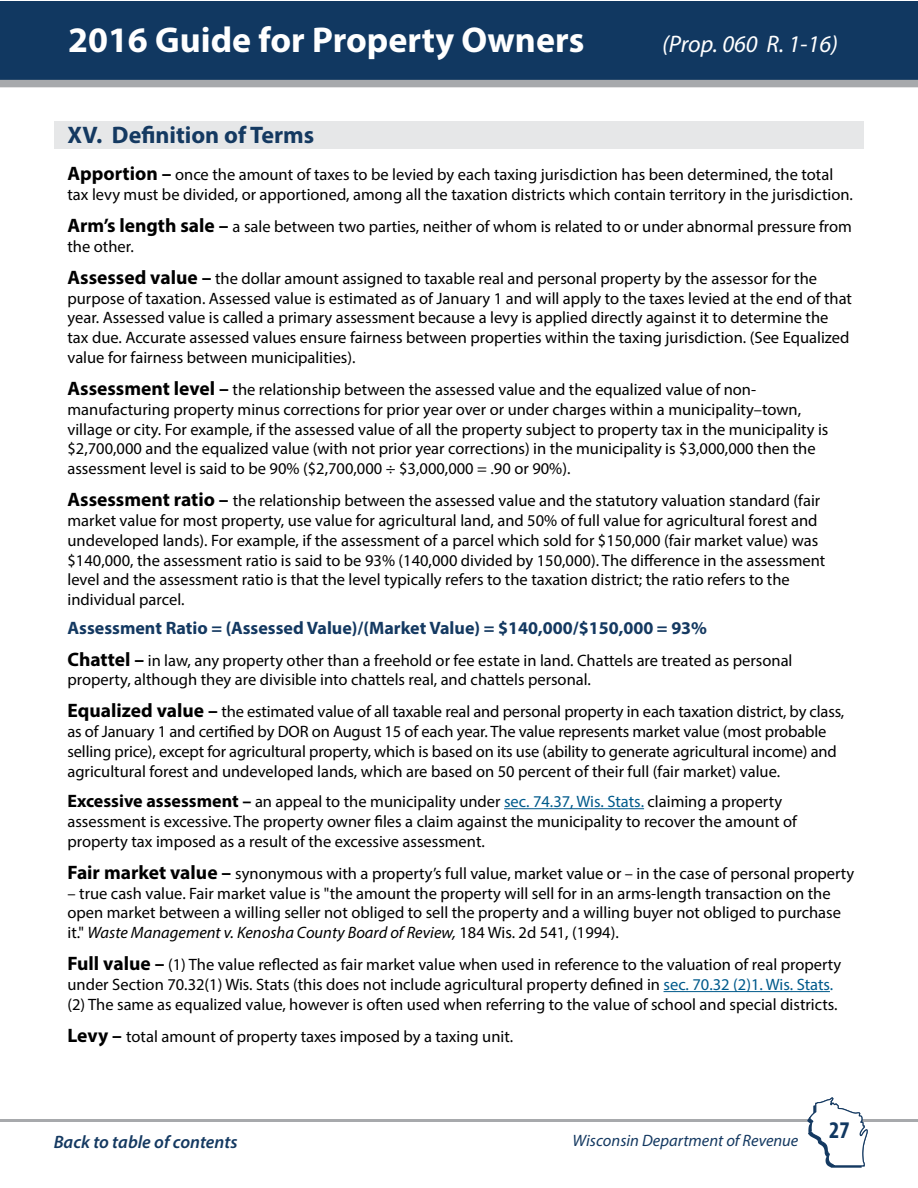
<style>
.page{position:relative;width:918px;height:1188px;background:#fff}
.page>*{position:absolute;margin:0;border:0;box-sizing:border-box;transform-origin:0 0}
.t1{font:700 36px "Myriad Pro";color:#fff}
.t2{font:700 24px "Myriad Pro";color:#143961}
.t3{font:italic 24px "Myriad Pro";color:#fff}
.t4{font:700 condensed 24px "Myriad Pro";color:#113861}
.t5{font:700 18px "Myriad Pro";color:#143961}
.t6{font:italic 600 18px "Myriad Pro";color:#143961}
.t7{font:16.5px/19.8px "Myriad Pro";color:#000}
.t8{font:italic 16.5px "Myriad Pro";color:#143961}
.s1{font-weight:700;font-size:19.5px}
.s2{font-weight:700;font-size:18px}
.s3{color:#005a8b}
.s4{font-style:italic}
</style>
<div class="page">
<div style="left:1px;top:1px;width:917px;height:86px;background:#113861"></div>
<div style="left:0;top:80px;width:918px;height:7px;background:#a7a9ac"></div>
<hr style="left:0;top:1119px;width:918px;height:3px;background:#a7a9ac">
<svg style="left:807px;top:1097px;width:61px;height:71px"></svg>
<div style="left:54px;top:121px;width:810px;height:28px;background:#e6e7e8"></div>
<hr style="left:504px;top:808px;width:140px;height:1px;background:#005a8b">
<hr style="left:664px;top:991px;width:166px;height:1px;background:#005a8b">
<h1 class="t1" style="left:68px;top:17px;width:518px">2016 Guide for Property Owners</h1>
<h2 class="t3" style="left:662px;top:29px;width:178px">(Prop. 060 R. 1-16)</h2>
<h2 class="t2" style="left:68px;top:119px;width:248px">XV. Definition of Terms</h2>
<p class="t7" style="left:67px;top:164px;width:787px"><span class="s1">Apportion –</span> once the amount of taxes to be levied by each taxing jurisdiction has been determined, the total tax levy must be divided, or apportioned, among all the taxation districts which contain territory in the jurisdiction.</p>
<p class="t7" style="left:68px;top:216px;width:786px"><span class="s1">Arm’s length sale –</span> a sale between two parties, neither of whom is related to or under abnormal pressure from the other.</p>
<p class="t7" style="left:68px;top:268px;width:786px"><span class="s1">Assessed value –</span> the dollar amount assigned to taxable real and personal property by the assessor for the purpose of taxation. Assessed value is estimated as of January 1 and will apply to the taxes levied at the end of that year. Assessed value is called a primary assessment because a levy is applied directly against it to determine the tax due. Accurate assessed values ensure fairness between properties within the taxing jurisdiction. (See Equalized value for fairness between municipalities).</p>
<p class="t7" style="left:67px;top:379px;width:762px"><span class="s1">Assessment level –</span> the relationship between the assessed value and the equalized value of non&shy;manufacturing property minus corrections for prior year over or under charges within a municipality–town, village or city. For example, if the assessed value of all the property subject to property tax in the municipality is $2,700,000 and the equalized value (with not prior year corrections) in the municipality is $3,000,000 then the assessment level is said to be 90% ($2,700,000 ÷ $3,000,000 = .90 or 90%).</p>
<p class="t7" style="left:67px;top:491px;width:759px"><span class="s1">Assessment ratio –</span> the relationship between the assessed value and the statutory valuation standard (fair market value for most property, use value for agricultural land, and 50% of full value for agricultural forest and undeveloped lands). For example, if the assessment of a parcel which sold for $150,000 (fair market value) was $140,000, the assessment ratio is said to be 93% (140,000 divided by 150,000). The difference in the assessment level and the assessment ratio is that the level typically refers to the taxation district; the ratio refers to the individual parcel.</p>
<p class="t5" style="left:68px;top:616px;width:641px">Assessment Ratio = (Assessed Value)/(Market Value) = $140,000/$150,000 = 93%</p>
<p class="t7" style="left:68px;top:650px;width:727px"><span class="s1">Chattel –</span> in law, any property other than a freehold or fee estate in land. Chattels are treated as personal property, although they are divisible into chattels real, and chattels personal.</p>
<p class="t7" style="left:68px;top:702px;width:778px"><span class="s1">Equalized value –</span> the estimated value of all taxable real and personal property in each taxation district, by class, as of January 1 and certified by DOR on August 15 of each year. The value represents market value (most probable selling price), except for agricultural property, which is based on its use (ability to generate agricultural income) and agricultural forest and undeveloped lands, which are based on 50 percent of their full (fair market) value.</p>
<p class="t7" style="left:67px;top:791px;width:731px"><span class="s2">Excessive assessment –</span> an appeal to the municipality under <span class="s3">sec. 74.37, Wis. Stats.</span> claiming a property assessment is excessive. The property owner files a claim against the municipality to recover the amount of property tax imposed as a result of the excessive assessment.</p>
<p class="t7" style="left:68px;top:863px;width:788px"><span class="s1">Fair market value –</span> synonymous with a property’s full value, market value or – in the case of personal property</p>
<p class="t7" style="left:68px;top:883px;width:775px">– true cash value. Fair market value is "the amount the property will sell for in an arms-length transaction on the open market between a willing seller not obliged to sell the property and a willing buyer not obliged to purchase it." <span class="s4">Waste Management v. Kenosha County Board of Review,</span> 184 Wis. 2d 541, (1994).</p>
<p class="t7" style="left:68px;top:954px;width:775px"><span class="s1">Full value –</span> (1) The value reflected as fair market value when used in reference to the valuation of real property under Section 70.32(1) Wis. Stats (this does not include agricultural property defined in <span class="s3">sec. 70.32 (2)1. Wis. Stats. </span>(2) The same as equalized value, however is often used when referring to the value of school and special districts.</p>
<p class="t7" style="left:68px;top:1026px;width:447px"><span class="s1">Levy –</span> total amount of property taxes imposed by a taxing unit.</p>
<p class="t6" style="left:54px;top:1130px;width:185px">Back to table of contents</p>
<p class="t8" style="left:573px;top:1130px;width:227px">Wisconsin Department of Revenue</p>
<h2 class="t4" style="left:829px;top:1115px;width:22px">27</h2>
</div>
